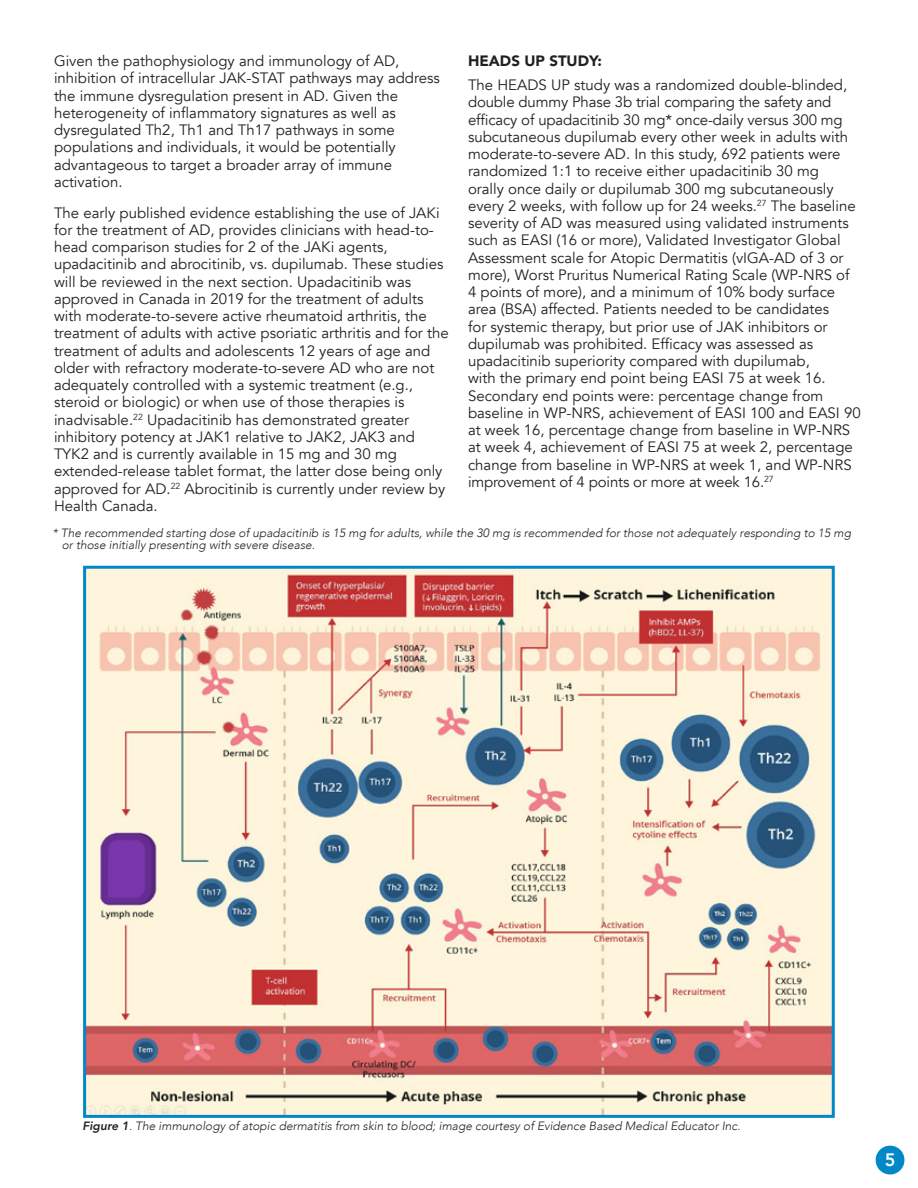
<style>
.page{position:relative;width:918px;height:1188px;background:#fff}
.page>*{position:absolute;margin:0;border:0;box-sizing:border-box;transform-origin:0 0}
.t1{font:800 18px "Avenir";color:#fff}
.t2{font:15px/17.2px "Avenir";color:#231f20}
.t3{font:900 15px "Avenir";color:#231f20}
.t4{font:italic 300 12px/12px "Avenir";color:#231f20}
.s1{font-weight:800}
</style>
<div class="page">
<svg style="left:875px;top:1145px;width:30px;height:30px"></svg>
<img style="left:87px;top:570px;width:744px;height:544px">
<div style="left:83px;top:566px;width:752px;height:552px;border:3px solid #0088c7"></div>
<p class="t2" style="left:54px;top:52px;width:387px">Given the pathophysiology and immunology of AD, inhibition of intracellular JAK-STAT pathways may address the immune dysregulation present in AD. Given the heterogeneity of inflammatory signatures as well as dysregulated Th2, Th1 and Th17 pathways in some populations and individuals, it would be potentially advantageous to target a broader array of immune activation.</p>
<p class="t2" style="left:54px;top:204px;width:396px">The early published evidence establishing the use of JAKi for the treatment of AD, provides clinicians with head-to&shy;head comparison studies for 2 of the JAKi agents, upadacitinib and abrocitinib, vs. dupilumab. These studies will be reviewed in the next section. Upadacitinib was approved in Canada in 2019 for the treatment of adults with moderate-to-severe active rheumatoid arthritis, the treatment of adults with active psoriatic arthritis and for the treatment of adults and adolescents 12 years of age and older with refractory moderate-to-severe AD who are not adequately controlled with a systemic treatment (e.g., steroid or biologic) or when use of those therapies is inadvisable.<sup>22</sup> Upadacitinib has demonstrated greater inhibitory potency at JAK1 relative to JAK2, JAK3 and TYK2 and is currently available in 15 mg and 30 mg extended-release tablet format, the latter dose being only approved for AD.<sup>22</sup> Abrocitinib is currently under review by Health Canada.</p>
<p class="t3" style="left:468px;top:48px;width:135px">HEADS UP STUDY:</p>
<p class="t2" style="left:468px;top:76px;width:394px">The HEADS UP study was a randomized double-blinded, double dummy Phase 3b trial comparing the safety and efficacy of upadacitinib 30 mg* once-daily versus 300 mg subcutaneous dupilumab every other week in adults with moderate-to-severe AD. In this study, 692 patients were randomized 1:1 to receive either upadacitinib 30 mg<br>orally once daily or dupilumab 300 mg subcutaneously every 2 weeks, with follow up for 24 weeks.<sup>27</sup> The baseline severity of AD was measured using validated instruments such as EASI (16 or more), Validated Investigator Global Assessment scale for Atopic Dermatitis (vIGA-AD of 3 or more), Worst Pruritus Numerical Rating Scale (WP-NRS of 4 points of more), and a minimum of 10% body surface area (BSA) affected. Patients needed to be candidates<br>for systemic therapy, but prior use of JAK inhibitors or dupilumab was prohibited. Efficacy was assessed as upadacitinib superiority compared with dupilumab,<br>with the primary end point being EASI 75 at week 16.<br>Secondary end points were: percentage change from baseline in WP-NRS, achievement of EASI 100 and EASI 90 at week 16, percentage change from baseline in WP-NRS at week 4, achievement of EASI 75 at week 2, percentage change from baseline in WP-NRS at week 1, and WP-NRS improvement of 4 points or more at week 16.<sup>27</sup></p>
<p class="t4" style="left:62px;top:527px;width:791px;text-indent:-9px">* The recommended starting dose of upadacitinib is 15 mg for adults, while the 30 mg is recommended for those not adequately responding to 15 mg or those initially presenting with severe disease.</p>
<p class="t4" style="left:83px;top:1120px;width:659px"><span class="s1">Figure 1</span>. The immunology of atopic dermatitis from skin to blood; image courtesy of Evidence Based Medical Educator Inc.</p>
<p class="t1" style="left:885px;top:1146px;width:12px">5</p>
</div>
